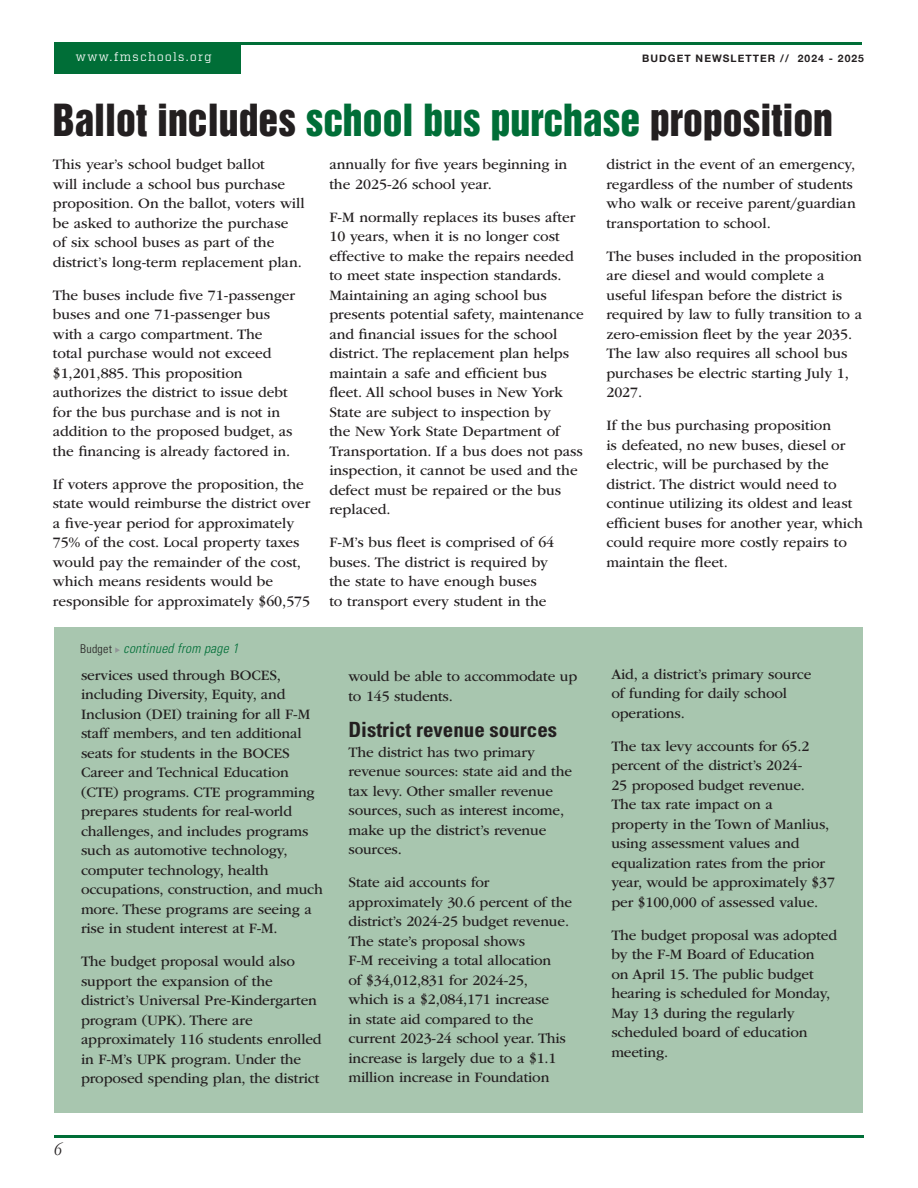
<style>
.page{position:relative;width:918px;height:1188px;background:#fff}
.page>*{position:absolute;margin:0;border:0;box-sizing:border-box;transform-origin:0 0}
.t1{font:40.5px "Helvetica Inserat LT Std";color:#231f20}
.Sidebar_H1{font:700 condensed 21px "Univers LT Std";color:#231f20}
.t2{font:italic 300 condensed 18px "ITC Garamond Std";color:#231f20}
.Body_Copy_2{font:15px/19.5px "ITC Garamond Std";color:#231f20}
.Q_A_Disclaimers{font:italic 300 condensed 13.5px "Univers LT Std";letter-spacing:.02em;color:#006e37}
.t3{font:12px "Factoria";letter-spacing:.11em;color:#fff}
.t4{font:700 10.35px "Helvetica Neue";letter-spacing:.1em;color:#231f20}
.s1{color:#006e37}
.s2{font-style:normal;font-size:12px;color:#231f20}
</style>
<div class="page">
<hr style="left:220px;top:42px;width:642px;height:3px;background:#006e37">
<div style="left:54px;top:42px;width:187px;height:31px;background:#006e37"></div>
<div style="left:55px;top:628px;width:808px;height:485px;background:#a8c6af"></div>
<svg style="left:115px;top:647px;width:5px;height:6px"></svg>
<hr style="left:54px;top:1136px;width:810px;height:2px;background:#006e37">
<p class="t3" style="left:76px;top:50px;width:137px">www.fmschools.org</p>
<p class="t4" style="left:642px;top:50px;width:223px">BUDGET NEWSLETTER // 2024 - 2025</p>
<p class="t1" style="left:53px;top:96px;width:782px">Ballot includes <span class="s1">school bus purchase</span> proposition</p>
<p class="Body_Copy_2" style="left:53px;top:155px;width:253px">This year’s school budget ballot<br>will include a school bus purchase proposition. On the ballot, voters will be asked to authorize the purchase of six school buses as part of the district’s long-term replacement plan.</p>
<p class="Body_Copy_2" style="left:53px;top:285px;width:244px">The buses include five 71-passenger buses and one 71-passenger bus with a cargo compartment. The total purchase would not exceed $1,201,885. This proposition authorizes the district to issue debt for the bus purchase and is not in addition to the proposed budget, as the financing is already factored in.</p>
<p class="Body_Copy_2" style="left:53px;top:474px;width:259px">If voters approve the proposition, the state would reimburse the district over a five-year period for approximately 75% of the cost. Local property taxes would pay the remainder of the cost, which means residents would be responsible for approximately $60,575</p>
<p class="Q_A_Disclaimers" style="left:80px;top:640px;width:160px"><span class="s2">Budget</span> continued from page 1</p>
<p class="Body_Copy_2" style="left:329px;top:155px;width:240px">annually for five years beginning in the 2025-26 school year.</p>
<p class="Body_Copy_2" style="left:329px;top:207px;width:256px">F-M normally replaces its buses after 10 years, when it is no longer cost effective to make the repairs needed to meet state inspection standards.<br>Maintaining an aging school bus presents potential safety, maintenance and financial issues for the school district. The replacement plan helps maintain a safe and efficient bus<br>fleet. All school buses in New York State are subject to inspection by<br>the New York State Department of Transportation. If a bus does not pass inspection, it cannot be used and the defect must be repaired or the bus replaced.</p>
<p class="Body_Copy_2" style="left:329px;top:533px;width:226px">F-M’s bus fleet is comprised of 64 buses. The district is required by the state to have enough buses<br>to transport every student in the</p>
<p class="Body_Copy_2" style="left:81px;top:665px;width:243px">services used through BOCES, including Diversity, Equity, and Inclusion (DEI) training for all F-M staff members, and ten additional seats for students in the BOCES Career and Technical Education (CTE) programs. CTE programming prepares students for real-world challenges, and includes programs such as automotive technology, computer technology, health occupations, construction, and much more. These programs are seeing a rise in student interest at F-M.</p>
<p class="Body_Copy_2" style="left:81px;top:952px;width:242px">The budget proposal would also support the expansion of the district’s Universal Pre-Kindergarten program (UPK). There are approximately 116 students enrolled in F-M’s UPK program. Under the proposed spending plan, the district</p>
<p class="t2" style="left:54px;top:1140px;width:9px">6</p>
<p class="Body_Copy_2" style="left:348px;top:667px;width:230px">would be able to accommodate up to 145 students.</p>
<p class="Sidebar_H1" style="left:348px;top:716px;width:210px">District revenue sources</p>
<p class="Body_Copy_2" style="left:348px;top:742px;width:225px">The district has two primary revenue sources: state aid and the tax levy. Other smaller revenue sources, such as interest income, make up the district’s revenue sources.</p>
<p class="Body_Copy_2" style="left:348px;top:873px;width:225px">State aid accounts for approximately 30.6 percent of the district’s 2024-25 budget revenue.<br>The state’s proposal shows<br>F-M receiving a total allocation<br>of $34,012,831 for 2024-25, which is a $2,084,171 increase<br>in state aid compared to the current 2023-24 school year. This increase is largely due to a $1.1 million increase in Foundation</p>
<p class="Body_Copy_2" style="left:606px;top:155px;width:251px">district in the event of an emergency, regardless of the number of students who walk or receive parent/guardian transportation to school.</p>
<p class="Body_Copy_2" style="left:606px;top:246px;width:258px">The buses included in the proposition are diesel and would complete a useful lifespan before the district is required by law to fully transition to a zero-emission fleet by the year 2035.<br>The law also requires all school bus purchases be electric starting July 1, 2027.</p>
<p class="Body_Copy_2" style="left:606px;top:416px;width:258px">If the bus purchasing proposition<br>is defeated, no new buses, diesel or electric, will be purchased by the district. The district would need to continue utilizing its oldest and least efficient buses for another year, which could require more costly repairs to maintain the fleet.</p>
<p class="Body_Copy_2" style="left:611px;top:664px;width:201px">Aid, a district’s primary source of funding for daily school operations.</p>
<p class="Body_Copy_2" style="left:611px;top:736px;width:225px">The tax levy accounts for 65.2 percent of the district’s 2024-<br>25 proposed budget revenue.<br>The tax rate impact on a<br>property in the Town of Manlius, using assessment values and equalization rates from the prior year, would be approximately $37 per $100,000 of assessed value.</p>
<p class="Body_Copy_2" style="left:611px;top:925px;width:227px">The budget proposal was adopted by the F-M Board of Education<br>on April 15. The public budget hearing is scheduled for Monday,<br>May 13 during the regularly scheduled board of education meeting.</p>
</div>
